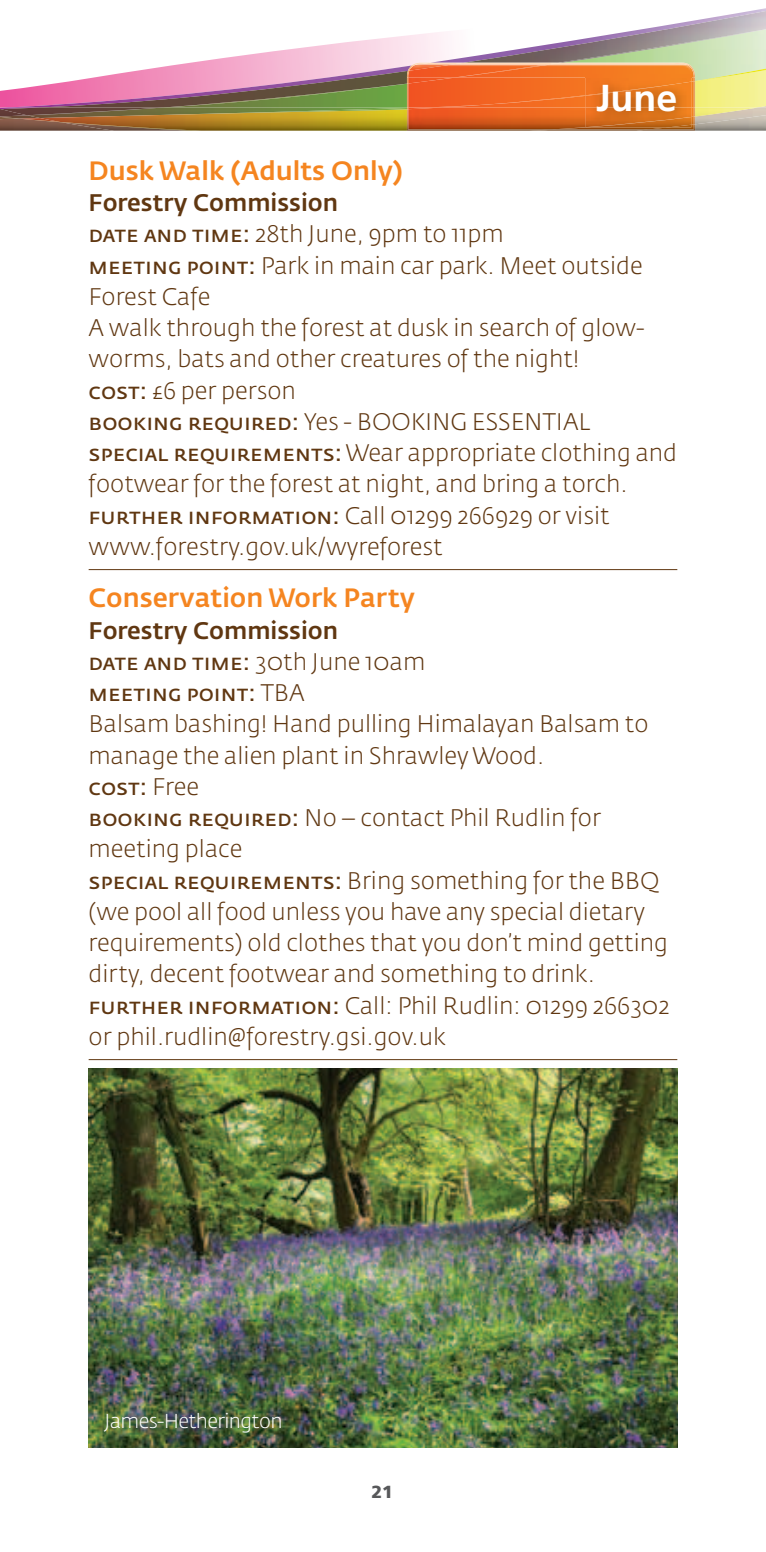
<style>
.page{position:relative;width:766px;height:1552px;background:#fff}
.page>*{position:absolute;margin:0;border:0;box-sizing:border-box;transform-origin:0 0}
.t1{font:700 37.5px "Frutiger LT Std";color:#fff}
.t2{font:500 26.25px "Fedra Sans Std";color:#f58520}
.t3{font:300 23.75px/31.2px "Fedra Sans Std";color:#603711}
.t4{font:500 23.75px "Fedra Sans Std";color:#603711}
.t5{font:22.5px/31.2px "Fedra Sans Std";color:#603711}
.t6{font:300 20px "Fedra Sans Std";letter-spacing:-.03em;color:#fff}
.t7{font:900 17.5px "Frutiger LT Std";color:#57585a}
.s1{font-weight:500}
.s2{font-weight:400;font-size:22.5px}
.s3{font-weight:300;font-size:23.75px}
</style>
<div class="page">
<img style="left:175px;top:33px;width:590px;height:36px">
<img style="left:430px;top:8px;width:335px;height:55px">
<img style="left:463px;top:11px;width:302px;height:52px">
<img style="left:558px;top:29px;width:207px;height:34px">
<img style="left:9px;top:65px;width:398px;height:42px">
<img style="left:40px;top:71px;width:367px;height:36px">
<img style="left:694px;top:81px;width:71px;height:26px">
<img style="left:694px;top:69px;width:71px;height:12px">
<img style="left:430px;top:63px;width:115px;height:2px">
<img style="left:455px;top:78px;width:130px;height:3px">
<img style="left:430px;top:78px;width:25px;height:3px">
<img style="left:430px;top:81px;width:155px;height:26px">
<img style="left:549px;top:65px;width:132px;height:13px">
<img style="left:430px;top:65px;width:24px;height:13px">
<img style="left:454px;top:65px;width:95px;height:13px">
<img style="left:562px;top:63px;width:127px;height:2px">
<img style="left:430px;top:63px;width:33px;height:1px">
<svg style="left:545px;top:63px;width:17px;height:2px"></svg>
<img style="left:163px;top:107px;width:602px;height:8px">
<img style="left:0;top:115px;width:765px;height:16px">
<img style="left:40px;top:107px;width:123px;height:1px">
<img style="left:40px;top:108px;width:111px;height:1px">
<svg style="left:0;top:107px;width:40px;height:12px"></svg>
<img style="left:694px;top:107px;width:63px;height:9px">
<img style="left:694px;top:108px;width:61px;height:9px">
<img style="left:40px;top:109px;width:511px;height:22px">
<img style="left:20px;top:118px;width:40px;height:1px">
<img style="left:151px;top:108px;width:256px;height:7px">
<img style="left:60px;top:122px;width:141px;height:9px">
<img style="left:20px;top:119px;width:42px;height:3px">
<img style="left:430px;top:107px;width:12px;height:2px">
<img style="left:536px;top:117px;width:158px;height:14px">
<img style="left:636px;top:124px;width:58px;height:7px">
<svg style="left:407px;top:63px;width:23px;height:46px"></svg>
<img style="left:529px;top:129px;width:28px;height:2px">
<hr style="left:89px;top:569px;width:588px;height:1px;background:#603711">
<hr style="left:89px;top:1059px;width:588px;height:1px;background:#603711">
<img style="left:585px;top:74px;width:96px;height:8px">
<img style="left:585px;top:82px;width:96px;height:35px">
<svg style="left:681px;top:65px;width:13px;height:52px"></svg>
<img style="left:585px;top:127px;width:80px;height:1px">
<img style="left:665px;top:127px;width:26px;height:1px">
<img style="left:585px;top:117px;width:106px;height:10px">
<img style="left:89px;top:1068px;width:588px;height:379px">
<h1 class="t1" style="left:596px;top:76px;width:83px">June</h1>
<p class="t2" style="left:89px;top:154px;width:316px">Dusk Walk (Adults Only)</p>
<p class="t3" style="left:89px;top:187px;width:590px"><span class="s1">Forestry Commission<br></span><span class="s2">date and time:</span> 28th June, 9pm to 11pm<br><span class="s2">meeting point:</span> Park in main car park. Meet outside Forest Cafe<br>A walk through the forest at dusk in search of glow&shy;worms, bats and other creatures of the night!<br><span class="s2">cost:</span> £6 per person<br><span class="s2">booking required:</span> Yes - BOOKING ESSENTIAL<br><span class="s2">special requirements:</span> Wear appropriate clothing and footwear for the forest at night, and bring a torch. <span class="s2">further information:</span> Call 01299 266929 or visit www.forestry.gov.uk/wyreforest</p>
<p class="t2" style="left:89px;top:582px;width:328px">Conservation Work Party</p>
<p class="t4" style="left:89px;top:616px;width:251px">Forestry Commission</p>
<p class="t5" style="left:89px;top:646px;width:338px">date and time: <span class="s3">30th June 10am </span>meeting point: <span class="s3">TBA</span></p>
<p class="t3" style="left:89px;top:709px;width:561px">Balsam bashing! Hand pulling Himalayan Balsam to manage the alien plant in Shrawley Wood.</p>
<p class="t5" style="left:89px;top:771px;width:112px">cost: <span class="s3">Free</span></p>
<p class="t3" style="left:89px;top:802px;width:582px"><span class="s2">booking required:</span> No – contact Phil Rudlin for meeting place<br><span class="s2">special requirements:</span> Bring something for the BBQ (we pool all food unless you have any special dietary requirements) old clothes that you don’t mind getting dirty, decent footwear and something to drink. <span class="s2">further information:</span> Call: Phil Rudlin: 01299 266302 or phil.rudlin@forestry.gsi.gov.uk</p>
<p class="t6" style="left:105px;top:1409px;width:179px">James-Hetherington</p>
<p class="t7" style="left:371px;top:1482px;width:23px">21</p>
</div>
